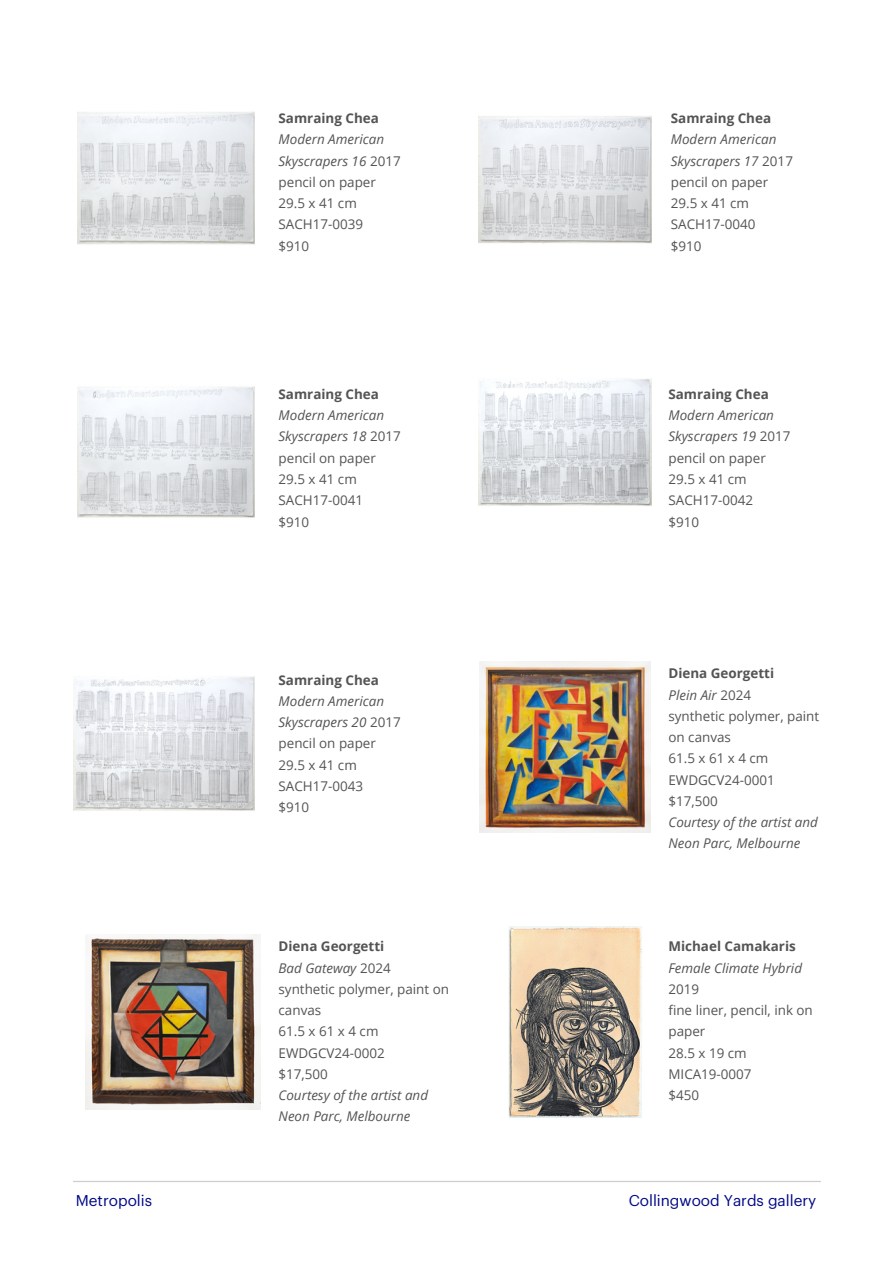
<style>
.page{position:relative;width:894px;height:1264px;background:#fff}
.page>*{position:absolute;margin:0;border:0;box-sizing:border-box;transform-origin:0 0}
.t1{font:15.3px "Graphik Trial";color:#000887}
.t2{font:13.35px/21.3px "Open Sans";color:#545454}
.t3{font:italic 13.35px/21.3px "Open Sans";color:#545454}
.t4{font:700 13.35px "Open Sans";color:#545454}
.s1{font-style:normal}
</style>
<div class="page">
<img style="left:77px;top:112px;width:177px;height:133px">
<img style="left:478px;top:116px;width:172px;height:128px">
<img style="left:73px;top:676px;width:181px;height:135px">
<img style="left:77px;top:386px;width:177px;height:132px">
<img style="left:478px;top:379px;width:172px;height:127px">
<img style="left:479px;top:661px;width:171px;height:171px">
<img style="left:85px;top:934px;width:176px;height:175px">
<img style="left:509px;top:926px;width:133px;height:191px">
<p class="t4" style="left:278px;top:109px;width:102px">Samraing Chea</p>
<p class="t3" style="left:278px;top:129px;width:124px">Modern American<br>Skyscrapers 16 <span class="s1">2017</span></p>
<p class="t2" style="left:278px;top:171px;width:99px">pencil on paper</p>
<p class="t2" style="left:278px;top:192px;width:80px">29.5 x 41 cm</p>
<p class="t2" style="left:278px;top:214px;width:86px">SACH17-0039</p>
<p class="t2" style="left:278px;top:235px;width:32px">$910</p>
<p class="t4" style="left:278px;top:384px;width:102px">Samraing Chea</p>
<p class="t3" style="left:278px;top:404px;width:124px">Modern American<br>Skyscrapers 18 <span class="s1">2017</span></p>
<p class="t2" style="left:278px;top:447px;width:99px">pencil on paper</p>
<p class="t2" style="left:278px;top:468px;width:80px">29.5 x 41 cm</p>
<p class="t2" style="left:278px;top:489px;width:86px">SACH17-0041</p>
<p class="t2" style="left:278px;top:510px;width:32px">$910</p>
<p class="t4" style="left:278px;top:670px;width:102px">Samraing Chea</p>
<p class="t3" style="left:278px;top:690px;width:124px">Modern American<br>Skyscrapers 20 <span class="s1">2017</span></p>
<p class="t2" style="left:278px;top:732px;width:99px">pencil on paper</p>
<p class="t2" style="left:278px;top:754px;width:80px">29.5 x 41 cm</p>
<p class="t2" style="left:278px;top:775px;width:86px">SACH17-0043</p>
<p class="t2" style="left:278px;top:796px;width:32px">$910</p>
<p class="t4" style="left:278px;top:937px;width:107px">Diena Georgetti</p>
<p class="t3" style="left:278px;top:956px;width:114px">Bad Gateway <span class="s1">2024</span></p>
<p class="t2" style="left:278px;top:978px;width:172px">synthetic polymer, paint on canvas</p>
<p class="t2" style="left:278px;top:1020px;width:101px">61.5 x 61 x 4 cm</p>
<p class="t2" style="left:278px;top:1041px;width:108px">EWDGCV24-0002</p>
<p class="t2" style="left:278px;top:1063px;width:51px">$17,500</p>
<p class="t3" style="left:278px;top:1084px;width:151px">Courtesy of the artist and<br>Neon Parc, Melbourne</p>
<p class="t4" style="left:670px;top:109px;width:102px">Samraing Chea</p>
<p class="t3" style="left:670px;top:129px;width:124px">Modern American<br>Skyscrapers 17 <span class="s1">2017</span></p>
<p class="t2" style="left:670px;top:171px;width:99px">pencil on paper</p>
<p class="t2" style="left:670px;top:192px;width:80px">29.5 x 41 cm</p>
<p class="t2" style="left:670px;top:214px;width:86px">SACH17-0040</p>
<p class="t2" style="left:670px;top:235px;width:32px">$910</p>
<p class="t4" style="left:668px;top:384px;width:102px">Samraing Chea</p>
<p class="t3" style="left:668px;top:404px;width:124px">Modern American<br>Skyscrapers 19 <span class="s1">2017</span></p>
<p class="t2" style="left:668px;top:447px;width:99px">pencil on paper</p>
<p class="t2" style="left:668px;top:468px;width:80px">29.5 x 41 cm</p>
<p class="t2" style="left:668px;top:489px;width:86px">SACH17-0042</p>
<p class="t2" style="left:668px;top:510px;width:32px">$910</p>
<p class="t4" style="left:668px;top:664px;width:107px">Diena Georgetti</p>
<p class="t3" style="left:668px;top:683px;width:84px">Plein Air <span class="s1">2024</span></p>
<p class="t2" style="left:668px;top:705px;width:152px">synthetic polymer, paint on canvas</p>
<p class="t2" style="left:668px;top:747px;width:101px">61.5 x 61 x 4 cm</p>
<p class="t2" style="left:668px;top:768px;width:108px">EWDGCV24-0001</p>
<p class="t2" style="left:668px;top:790px;width:51px">$17,500</p>
<p class="t3" style="left:668px;top:811px;width:151px">Courtesy of the artist and<br>Neon Parc, Melbourne</p>
<p class="t4" style="left:668px;top:937px;width:129px">Michael Camakaris</p>
<p class="t3" style="left:668px;top:956px;width:135px">Female Climate Hybrid<br><span class="s1">2019</span></p>
<p class="t2" style="left:668px;top:999px;width:146px">fine liner, pencil, ink on paper</p>
<p class="t2" style="left:668px;top:1041px;width:80px">28.5 x 19 cm</p>
<p class="t2" style="left:668px;top:1063px;width:85px">MICA19-0007</p>
<p class="t2" style="left:668px;top:1084px;width:32px">$450</p>
<p class="t1" style="left:76px;top:1193px;width:78px">Metropolis</p>
<p class="t1" style="left:628px;top:1193px;width:189px">Collingwood Yards gallery</p>
</div>
